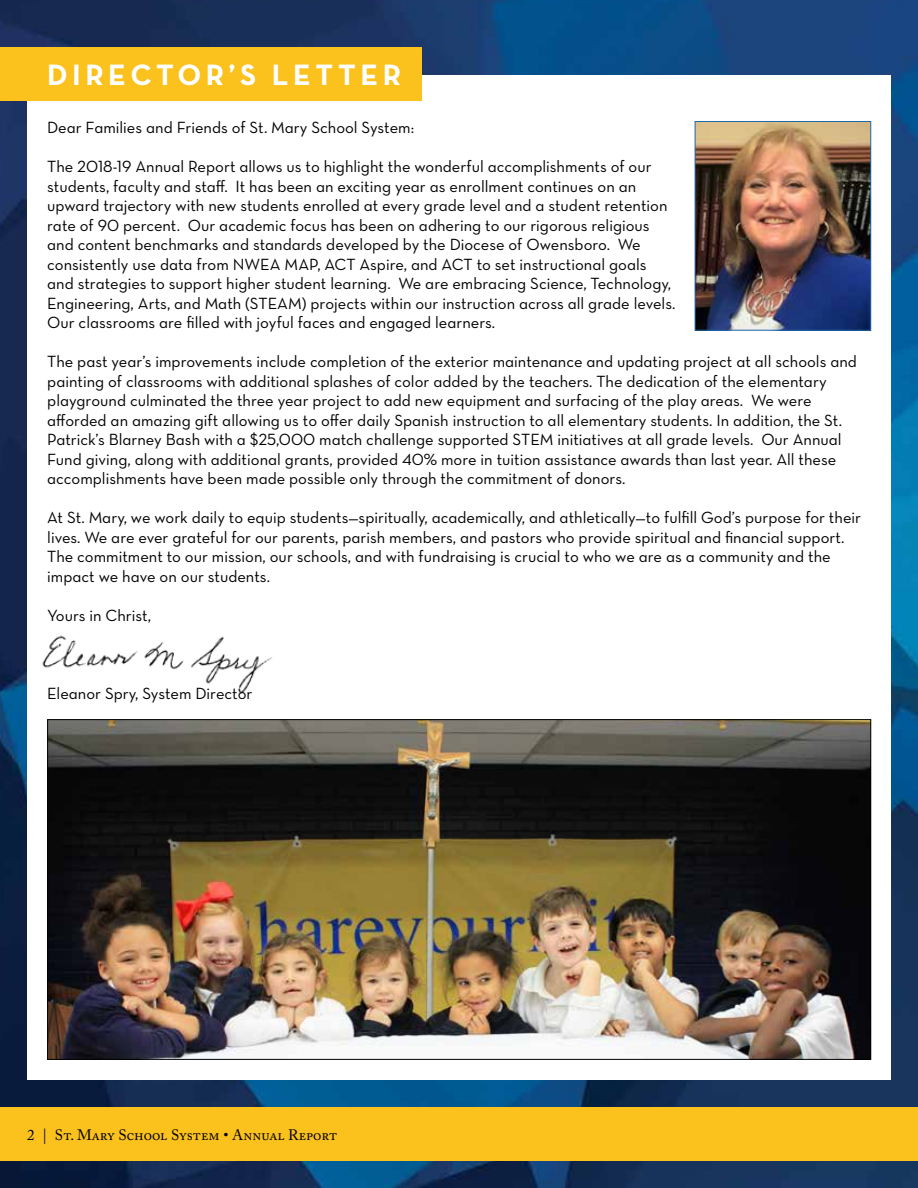
<style>
.page{position:relative;width:918px;height:1188px;background:#fff}
.page>*{position:absolute;margin:0;border:0;box-sizing:border-box;transform-origin:0 0}
.t1{font:30px "Neutra Text Bold Alt";letter-spacing:.15em;color:#fff}
.t2{font:16.5px/19.5px "Neutra Text Book Alt";color:#000}
.t3{font:15px "Adobe Caslon Pro";color:#000}
</style>
<div class="page">
<img style="left:0;top:0;width:918px;height:1188px">
<div style="left:27px;top:76px;width:864px;height:1004px;background:#fff"></div>
<div style="left:0;top:1107px;width:918px;height:54px;background:#fbc11d"></div>
<img style="left:42px;top:635px;width:230px;height:59px">
<img style="left:697px;top:123px;width:172px;height:206px">
<div style="left:695px;top:121px;width:176px;height:210px;border:1px solid #2168a9"></div>
<div style="left:0;top:47px;width:421px;height:54px;background:#fbc11d"></div>
<img style="left:49px;top:721px;width:820px;height:337px">
<h1 class="t1" style="left:47px;top:56px;width:355px">DIRECTOR’S LETTER</h1>
<p class="t2" style="left:47px;top:117px;width:368px">Dear Families and Friends of St. Mary School System:</p>
<p class="t2" style="left:47px;top:156px;width:630px">The 2018-19 Annual Report allows us to highlight the wonderful accomplishments of our students, faculty and staff. It has been an exciting year as enrollment continues on an upward trajectory with new students enrolled at every grade level and a student retention rate of 90 percent. Our academic focus has been on adhering to our rigorous religious and content benchmarks and standards developed by the Diocese of Owensboro. We consistently use data from NWEA MAP, ACT Aspire, and ACT to set instructional goals and strategies to support higher student learning. We are embracing Science, Technology, Engineering, Arts, and Math (STEAM) projects within our instruction across all grade levels.<br>Our classrooms are filled with joyful faces and engaged learners.</p>
<p class="t2" style="left:47px;top:351px;width:811px">The past year’s improvements include completion of the exterior maintenance and updating project at all schools and painting of classrooms with additional splashes of color added by the teachers. The dedication of the elementary playground culminated the three year project to add new equipment and surfacing of the play areas. We were afforded an amazing gift allowing us to offer daily Spanish instruction to all elementary students. In addition, the St.<br>Patrick’s Blarney Bash with a $25,000 match challenge supported STEM initiatives at all grade levels. Our Annual Fund giving, along with additional grants, provided 40% more in tuition assistance awards than last year. All these accomplishments have been made possible only through the commitment of donors.</p>
<p class="t2" style="left:47px;top:507px;width:815px">At St. Mary, we work daily to equip students—spiritually, academically, and athletically—to fulfill God’s purpose for their lives. We are ever grateful for our parents, parish members, and pastors who provide spiritual and financial support.<br>The commitment to our mission, our schools, and with fundraising is crucial to who we are as a community and the impact we have on our students.</p>
<p class="t2" style="left:47px;top:605px;width:106px">Yours in Christ,</p>
<p class="t2" style="left:47px;top:683px;width:207px">Eleanor Spry, System Director</p>
<p class="t3" style="left:27px;top:1126px;width:312px">2 | St. Mary School System • Annual Report</p>
</div>
